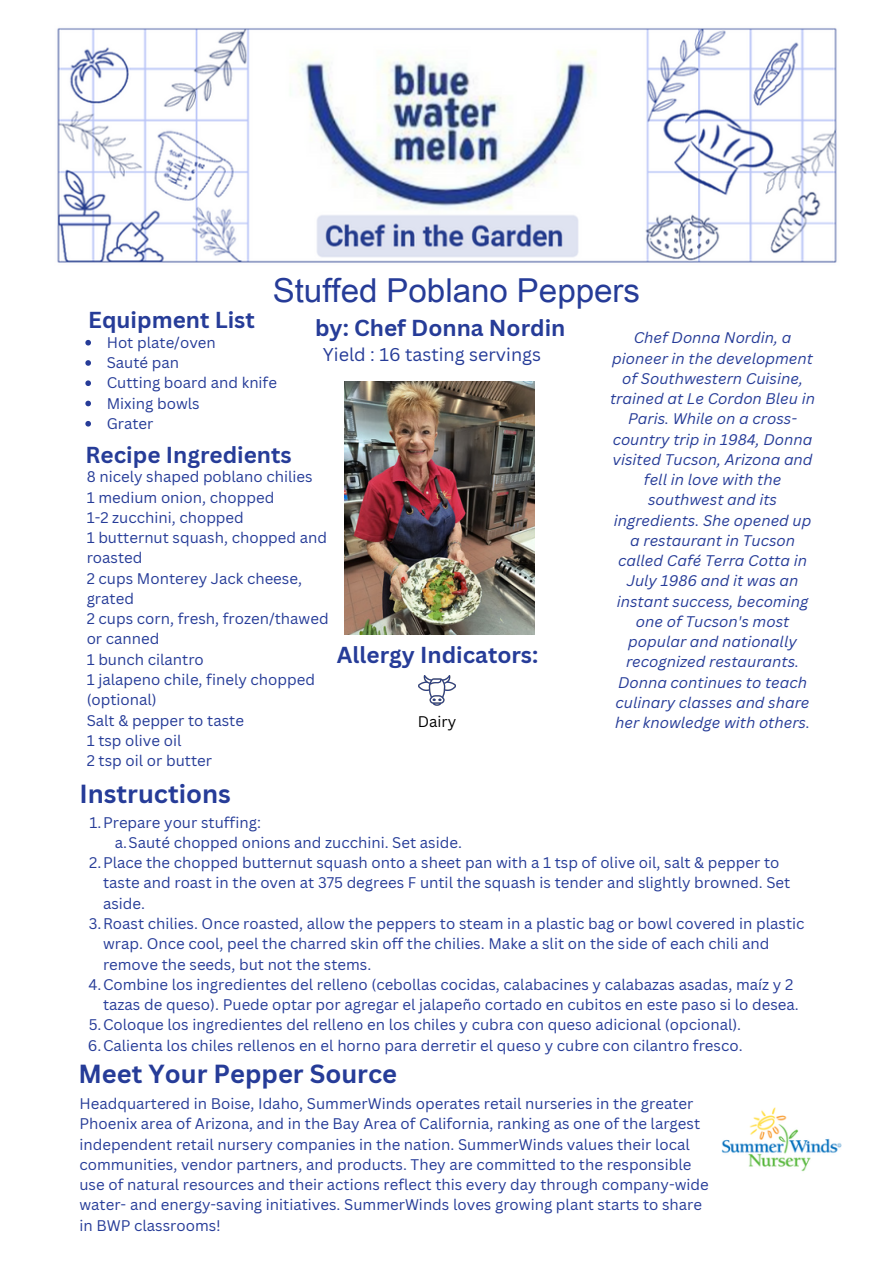
<style>
.page{position:relative;width:894px;height:1264px;background:#fff}
.page>*{position:absolute;margin:0;border:0;box-sizing:border-box;transform-origin:0 0}
.t1{font:33px "Arial Unicode MS";color:#263c98}
.t2{font:700 25.5px "Canva Sans";color:#263c98}
.t3{font:700 22.5px "Canva Sans";color:#263c98}
.t4{font:18px "Canva Sans";color:#263c98}
.t5{font:15px/20.2px "Canva Sans";color:#263c98}
.t6{font:italic 15px/20.2px "Canva Sans";color:#263c98;text-align:center}
.t7{font:15px "Canva Sans";color:#000}
</style>
<div class="page">
<img style="left:57px;top:28px;width:780px;height:235px">
<img style="left:418px;top:675px;width:38px;height:30px">
<img style="left:344px;top:382px;width:190px;height:253px">
<img style="left:721px;top:1107px;width:120px;height:65px">
<svg style="left:85px;top:340px;width:6px;height:5px"></svg>
<svg style="left:85px;top:360px;width:6px;height:6px"></svg>
<svg style="left:85px;top:380px;width:6px;height:6px"></svg>
<svg style="left:85px;top:400px;width:6px;height:6px"></svg>
<svg style="left:85px;top:421px;width:6px;height:5px"></svg>
<p class="t1" style="left:273px;top:266px;width:368px">Stuffed Poblano Peppers</p>
<p class="t3" style="left:315px;top:312px;width:252px">by: Chef Donna Nordin</p>
<p class="t3" style="left:88px;top:304px;width:168px">Equipment List</p>
<p class="t6" style="left:610px;top:327px;width:206px">Chef Donna Nordin, a pioneer in the development of Southwestern Cuisine, trained at Le Cordon Bleu in<br>Paris. While on a cross&shy;country trip in 1984, Donna visited Tucson, Arizona and fell in love with the southwest and its ingredients. She opened up a restaurant in Tucson called Café Terra Cotta in<br>July 1986 and it was an instant success, becoming one of Tucson's most popular and nationally recognized restaurants.<br>Donna continues to teach culinary classes and share her knowledge with others.</p>
<p class="t5" style="left:107px;top:332px;width:111px">Hot plate/oven</p>
<p class="t5" style="left:107px;top:352px;width:74px">Sauté pan</p>
<p class="t5" style="left:107px;top:372px;width:172px">Cutting board and knife</p>
<p class="t5" style="left:107px;top:392px;width:94px">Mixing bowls</p>
<p class="t5" style="left:107px;top:413px;width:48px">Grater</p>
<p class="t4" style="left:323px;top:342px;width:220px">Yield : 16 tasting servings</p>
<p class="t3" style="left:86px;top:438px;width:207px">Recipe Ingredients</p>
<h3 class="t5" style="left:87px;top:466px;width:227px">8 nicely shaped poblano chilies</h3>
<h3 class="t5" style="left:87px;top:486px;width:189px">1 medium onion, chopped</h3>
<p class="t5" style="left:87px;top:507px;width:159px">1-2 zucchini, chopped</p>
<p class="t5" style="left:87px;top:527px;width:242px">1 butternut squash, chopped and roasted</p>
<p class="t5" style="left:87px;top:567px;width:217px">2 cups Monterey Jack cheese, grated</p>
<p class="t5" style="left:87px;top:608px;width:243px">2 cups corn, fresh, frozen/thawed or canned</p>
<p class="t5" style="left:87px;top:648px;width:119px">1 bunch cilantro</p>
<p class="t5" style="left:87px;top:669px;width:230px">1 jalapeno chile, finely chopped (optional)</p>
<h4 class="t5" style="left:87px;top:709px;width:159px">Salt &amp; pepper to taste</h4>
<p class="t5" style="left:87px;top:729px;width:96px">1 tsp olive oil</p>
<h3 class="t5" style="left:87px;top:750px;width:127px">2 tsp oil or butter</h3>
<p class="t3" style="left:337px;top:639px;width:203px">Allergy Indicators:</p>
<p class="t7" style="left:417px;top:711px;width:40px">Dairy</p>
<p class="t2" style="left:79px;top:775px;width:153px">Instructions</p>
<p class="t5" style="left:89px;top:811px;width:173px">1.Prepare your stuffing:</p>
<p class="t5" style="left:115px;top:832px;width:349px">a.Sauté chopped onions and zucchini. Set aside.</p>
<p class="t5" style="left:103px;top:852px;width:688px;text-indent:-14px">2.Place the chopped butternut squash onto a sheet pan with a 1 tsp of olive oil, salt &amp; pepper to taste and roast in the oven at 375 degrees F until the squash is tender and slightly browned. Set aside.</p>
<p class="t5" style="left:103px;top:913px;width:702px;text-indent:-14px">3.Roast chilies. Once roasted, allow the peppers to steam in a plastic bag or bowl covered in plastic wrap. Once cool, peel the charred skin off the chilies. Make a slit on the side of each chili and remove the seeds, but not the stems.</p>
<p class="t5" style="left:103px;top:973px;width:697px;text-indent:-15px">4.Combine los ingredientes del relleno (cebollas cocidas, calabacines y calabazas asadas, maíz y 2 tazas de queso). Puede optar por agregar el jalapeño cortado en cubitos en este paso si lo desea.</p>
<h3 class="t5" style="left:89px;top:1014px;width:654px">5.Coloque los ingredientes del relleno en los chiles y cubra con queso adicional (opcional).</h3>
<p class="t5" style="left:88px;top:1034px;width:656px">6.Calienta los chiles rellenos en el horno para derretir el queso y cubre con cilantro fresco.</p>
<h2 class="t2" style="left:78px;top:1055px;width:320px">Meet Your Pepper Source</h2>
<h2 class="t5" style="left:79px;top:1093px;width:630px">Headquartered in Boise, Idaho, SummerWinds operates retail nurseries in the greater Phoenix area of Arizona, and in the Bay Area of California, ranking as one of the largest independent retail nursery companies in the nation. SummerWinds values their local communities, vendor partners, and products. They are committed to the responsible use of natural resources and their actions reflect this every day through company-wide water- and energy-saving initiatives. SummerWinds loves growing plant starts to share in BWP classrooms!</h2>
</div>
